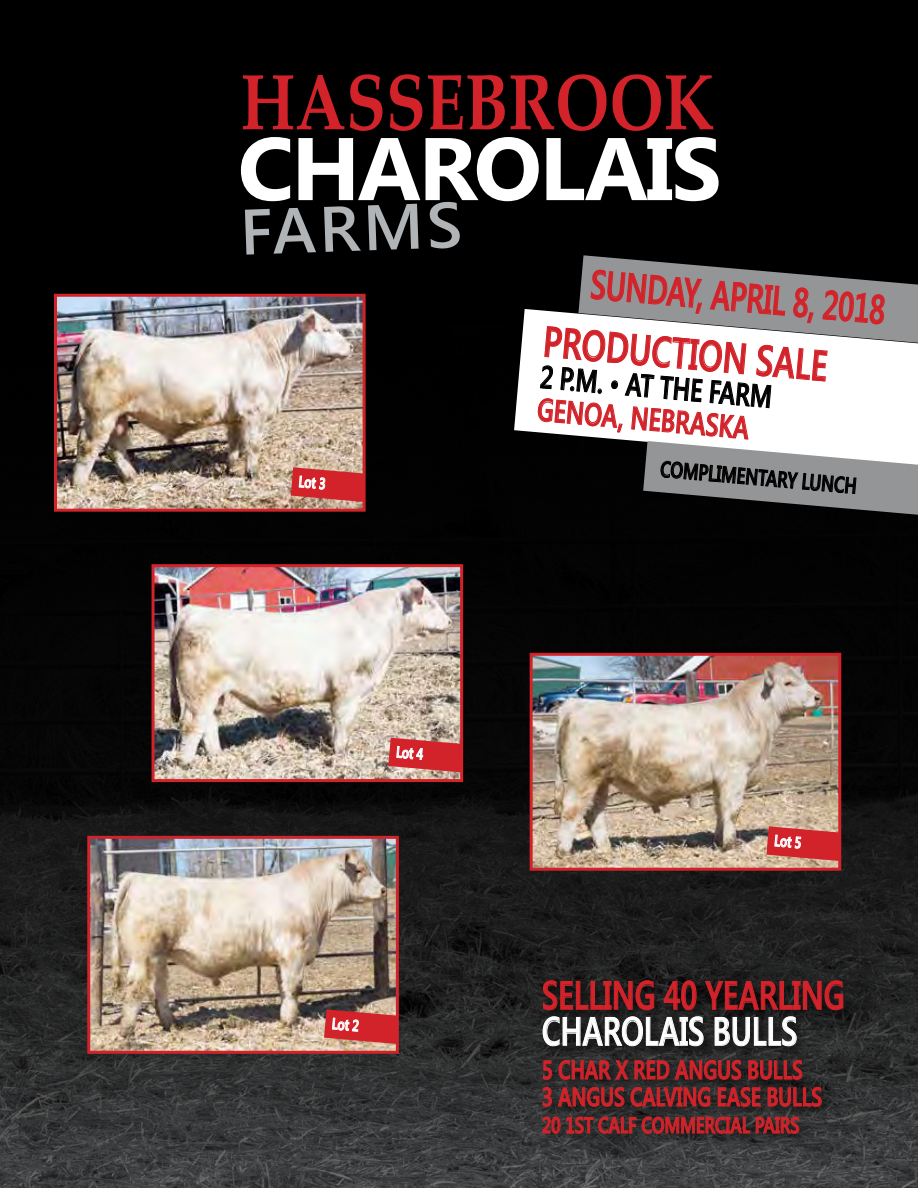
<style>
.page{position:relative;width:918px;height:1188px;background:#fff}
.page>*{position:absolute;margin:0;border:0;box-sizing:border-box;transform-origin:0 0}
.t1{font:700 88.65px "Segoe UI";letter-spacing:-.03em;color:#fff}
.t2{font:700 78.3px "Palatino Linotype";color:#d2232a;scale:.83 1}
.t3{font:600 64.2px "Segoe UI";color:#b1b4b6}
.t4{font:600 42.75px "Segoe UI";color:#d2232a;scale:.75 1}
.t5{font:600 40.5px "Segoe UI";color:#d2232a;scale:.71 1}
.t6{font:600 39.75px "Segoe UI";color:#d2232a;scale:.75 1}
.t7{font:600 39.75px "Segoe UI";color:#fff;scale:.75 1}
.t8{font:600 31.5px/33px "Segoe UI";color:#000;scale:.75 1}
.t9{font:600 26.1px/27px "Segoe UI";color:#d2232a;scale:.75 1}
.t10{font:600 22.5px "Segoe UI";color:#d2232a;scale:.75 1}
.t11{font:600 22.2px "Segoe UI";color:#000;scale:.75 1}
.t12{font:600 15.75px "Segoe UI";color:#fff;scale:.75 1}
.s1{color:#d2232a}
</style>
<div class="page">
<img style="left:0;top:0;width:918px;height:1188px">
<img style="left:534px;top:657px;width:303px;height:210px">
<div style="left:530px;top:653px;width:311px;height:218px;border:3px solid #d2232a"></div>
<svg style="left:766px;top:826px;width:74px;height:35px;background:#d34c4c"></svg>
<img style="left:58px;top:298px;width:304px;height:210px">
<div style="left:54px;top:294px;width:312px;height:218px;border:3px solid #d2232a"></div>
<svg style="left:291px;top:467px;width:73px;height:35px;background:#d14a4a"></svg>
<img style="left:91px;top:840px;width:304px;height:210px">
<div style="left:87px;top:836px;width:312px;height:218px;border:3px solid #d2232a"></div>
<svg style="left:324px;top:1009px;width:74px;height:35px;background:#cf4848"></svg>
<svg style="left:514px;top:309px;width:24px;height:157px"></svg>
<svg style="left:538px;top:255px;width:380px;height:260px"></svg>
<div style="left:248px;top:205px;width:231px;height:68px;background:#000"></div>
<div style="left:540px;top:978px;width:316px;height:168px;background:#000;opacity:.75"></div>
<svg style="left:543px;top:978px;width:300px;height:68px;background:#3d2e2f"></svg>
<svg style="left:543px;top:1060px;width:9px;height:20px"></svg>
<svg style="left:559px;top:1060px;width:69px;height:20px"></svg>
<svg style="left:635px;top:1060px;width:34px;height:20px"></svg>
<svg style="left:675px;top:1060px;width:66px;height:20px"></svg>
<svg style="left:748px;top:1060px;width:54px;height:20px"></svg>
<svg style="left:543px;top:1087px;width:9px;height:20px"></svg>
<svg style="left:558px;top:1087px;width:66px;height:20px"></svg>
<svg style="left:631px;top:1087px;width:79px;height:20px;background:#602629"></svg>
<svg style="left:718px;top:1087px;width:43px;height:20px"></svg>
<svg style="left:768px;top:1087px;width:54px;height:20px"></svg>
<svg style="left:542px;top:1114px;width:208px;height:20px;background:#5e2a2d"></svg>
<svg style="left:756px;top:1117px;width:43px;height:17px"></svg>
<img style="left:156px;top:568px;width:303px;height:210px">
<div style="left:152px;top:564px;width:311px;height:218px;border:3px solid #d2232a"></div>
<svg style="left:388px;top:738px;width:74px;height:34px;background:#d34a4d"></svg>
<p class="t2" style="left:241px;top:47px;width:572px">HASSEBROOK</p>
<p class="t1" style="left:238px;top:105px;width:486px">CHAROLAIS</p>
<p class="t3" style="left:238px;top:187px;width:224px;rotate:-2deg">FARMS</p>
<p class="t12" style="left:300px;top:470px;width:38px;rotate:5deg">LOT 3</p>
<p class="t12" style="left:397px;top:741px;width:38px;rotate:5deg">LOT 4</p>
<p class="t12" style="left:333px;top:1012px;width:38px;rotate:5deg">LOT 2</p>
<p class="t5" style="left:593px;top:256px;width:418px;rotate:5deg">SUN DAY, APR IL 8, 2018</p>
<p class="t4" style="left:546px;top:311px;width:332px;rotate:5deg">PR ODUCTION SALE</p>
<p class="t8" style="left:542px;top:359px;width:311px;rotate:5deg">2 P.M. • AT THE FARM<br><span class="s1">GEN OA , NEBRAS KA</span></p>
<p class="t11" style="left:662px;top:453px;width:230px;rotate:5deg">COMPL IMEN TAR Y L UNCH</p>
<p class="t12" style="left:775px;top:829px;width:38px;rotate:5deg">LOT 5</p>
<p class="t6" style="left:542px;top:967px;width:265px">SELLING 40 YEARL</p>
<p class="t6" style="left:792px;top:967px;width:39px">ING</p>
<p class="t7" style="left:542px;top:1003px;width:28px">CHAR</p>
<p class="t7" style="left:621px;top:1003px;width:237px">OLAIS BU LLS</p>
<p class="t9" style="left:542px;top:1055px;width:322px">5 CHAR X RED ANGUS BULLS<br>3 ANGUSCALVING EASE</p>
<p class="t9" style="left:766px;top:1082px;width:48px">BULLS</p>
<p class="t10" style="left:542px;top:1109px;width:89px">20 1ST CALF</p>
<p class="t10" style="left:641px;top:1109px;width:48px">COMMERC</p>
<p class="t10" style="left:726px;top:1109px;width:86px">IAL PAIRS</p>
</div>
